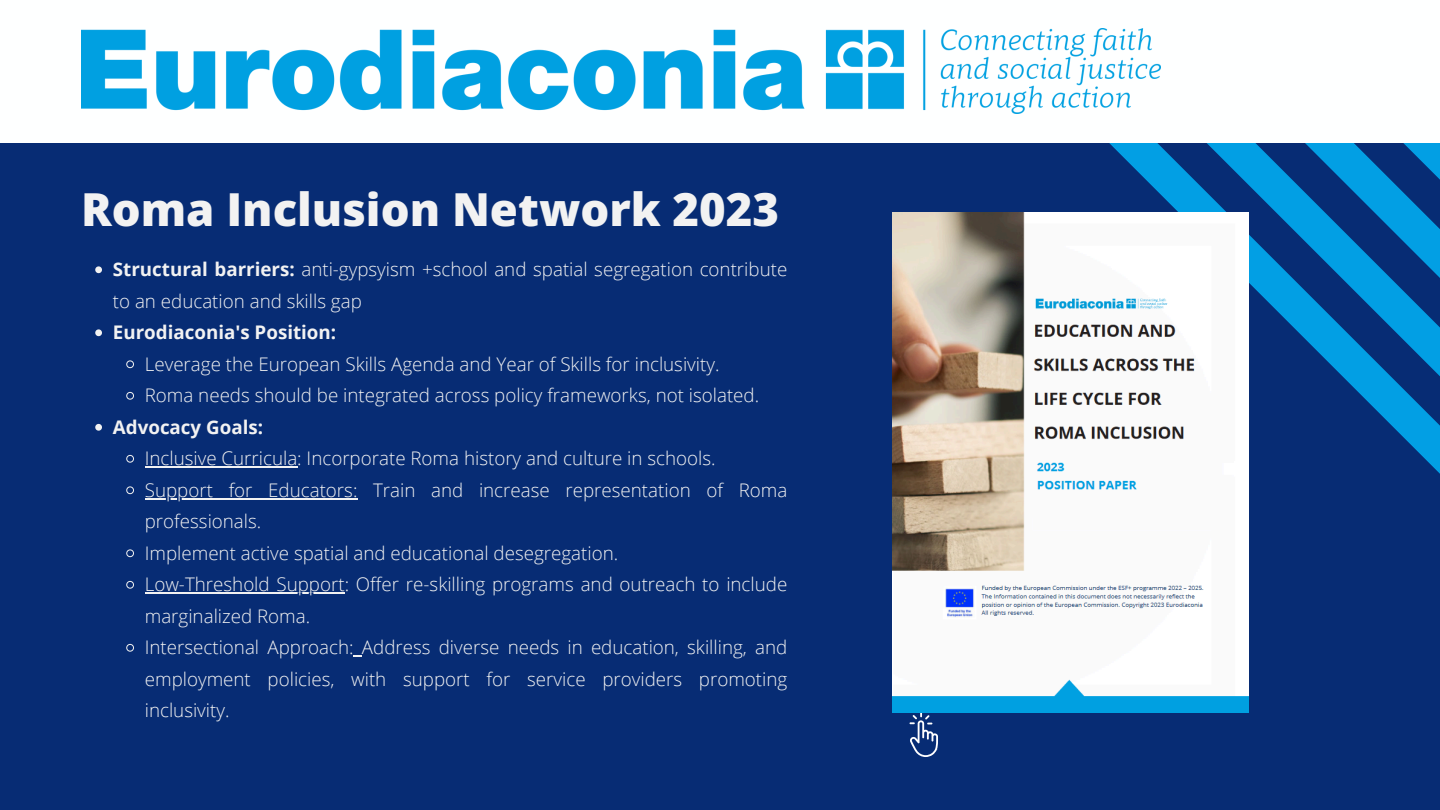
<style>
.page{position:relative;width:1440px;height:810px;background:#072c74}
.page>*{position:absolute;margin:0;border:0;box-sizing:border-box;transform-origin:0 0}
.t1{font:800 45.5px "Open Sans";color:#f2f2f2}
.t2{font:300 18.8px/31.5px "Open Sans";color:#f2f2f2}
.t3{font:700 18.8px "Open Sans";color:#f2f2f2}
.s1{font-weight:700}
</style>
<div class="page">
<svg style="left:893px;top:142px;width:547px;height:332px"></svg>
<div style="left:0;top:0;width:1440px;height:142px;background:#feffff"></div>
<img style="left:81px;top:29px;width:1079px;height:84px">
<svg style="left:910px;top:713px;width:28px;height:44px"></svg>
<img style="left:893px;top:213px;width:356px;height:500px">
<svg style="left:95px;top:266px;width:7px;height:7px"></svg>
<svg style="left:95px;top:329px;width:7px;height:7px"></svg>
<svg style="left:126px;top:360px;width:8px;height:9px"></svg>
<svg style="left:126px;top:392px;width:8px;height:8px"></svg>
<svg style="left:95px;top:424px;width:7px;height:7px"></svg>
<svg style="left:126px;top:455px;width:8px;height:8px"></svg>
<hr style="left:145px;top:467px;width:152px;height:1px;background:#f2f2f2">
<svg style="left:126px;top:486px;width:8px;height:9px"></svg>
<hr style="left:145px;top:498px;width:212px;height:2px;background:#f2f2f2">
<svg style="left:126px;top:549px;width:8px;height:9px"></svg>
<svg style="left:126px;top:581px;width:8px;height:8px"></svg>
<hr style="left:145px;top:593px;width:200px;height:1px;background:#f2f2f2">
<svg style="left:126px;top:644px;width:8px;height:8px"></svg>
<h1 class="t1" style="left:81px;top:177px;width:700px">Roma Inclusion Network 2023</h1>
<p class="t2" style="left:113px;top:253px;width:676px"><span class="s1">Structural barriers:</span> anti-gypsyism +school and spatial segregation contribute to an education and skills gap</p>
<p class="t3" style="left:113px;top:319px;width:225px">Eurodiaconia's Position:</p>
<p class="t2" style="left:145px;top:348px;width:576px">Leverage the European Skills Agenda and Year of Skills for inclusivity.</p>
<p class="t2" style="left:145px;top:379px;width:616px">Roma needs should be integrated across policy frameworks, not isolated.</p>
<p class="t3" style="left:113px;top:414px;width:152px">Advocacy Goals:</p>
<p class="t2" style="left:145px;top:442px;width:572px">Inclusive Curricula: Incorporate Roma history and culture in schools.</p>
<p class="t2" style="left:145px;top:474px;width:644px">Support for Educators: Train and increase representation of Roma professionals.</p>
<p class="t2" style="left:145px;top:537px;width:475px">Implement active spatial and educational desegregation.</p>
<p class="t2" style="left:145px;top:568px;width:644px">Low-Threshold Support: Offer re-skilling programs and outreach to include marginalized Roma.</p>
<p class="t2" style="left:145px;top:631px;width:644px;text-align:justify">Intersectional Approach: Address diverse needs in education, skilling, and employment policies, with support for service providers promoting inclusivity.</p>
</div>
